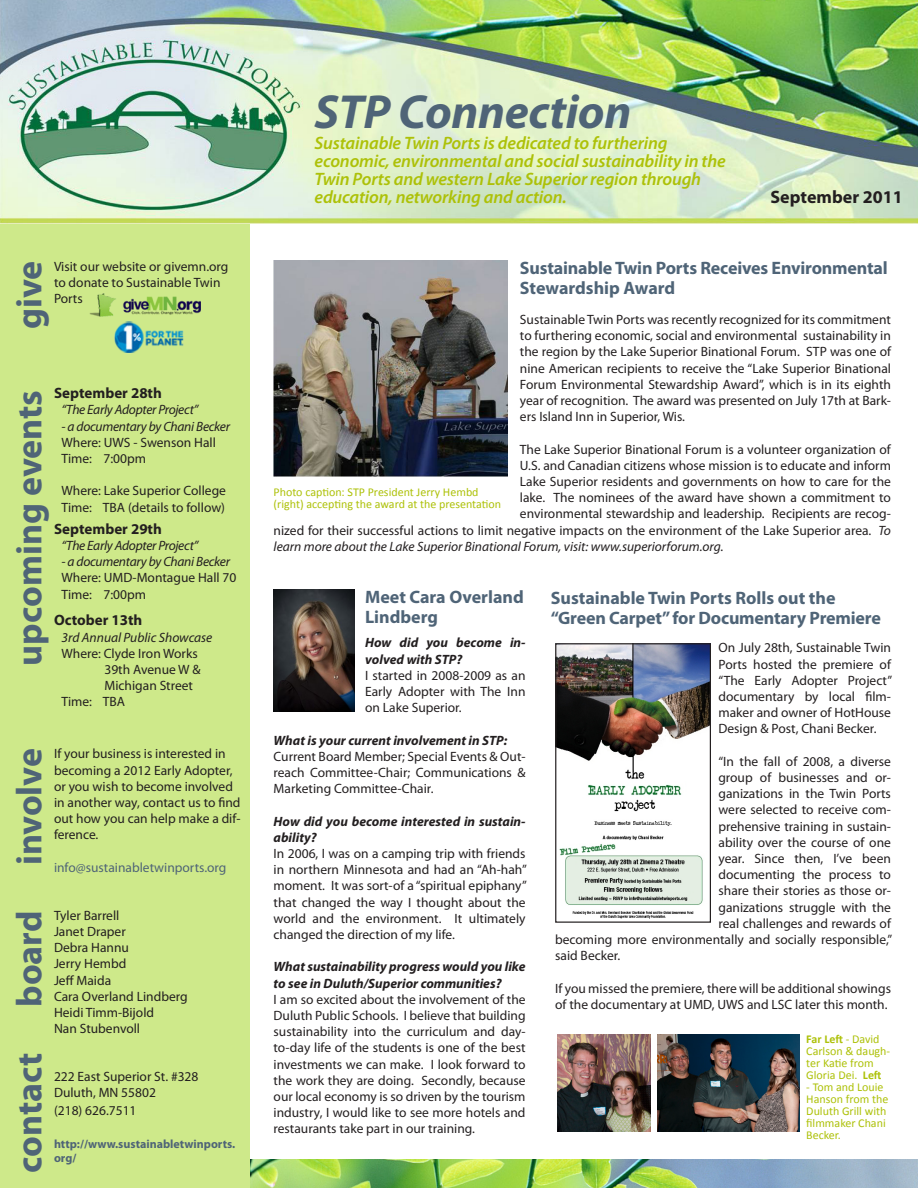
<style>
.page{position:relative;width:918px;height:1188px;background:#fff}
.page>*{position:absolute;margin:0;border:0;box-sizing:border-box;transform-origin:0 0}
.t1{font:italic 700 48px "Myriad Pro";letter-spacing:-.01em;color:#4f6477}
.t2{font:700 36px "Myriad Pro";color:#4f6477}
.t3{font:italic 600 18px/18px "Myriad Pro";letter-spacing:-.01em;color:#adc108}
.t4{font:700 18px/19.5px "Myriad Pro";letter-spacing:-.01em;color:#4f6477}
.t5{font:700 18px "Myriad Pro";color:#231f20}
.t6{font:700 15px "Myriad Pro";color:#231f20}
.t7{font:13.5px/16.2px "Myriad Pro";color:#231f20;text-align:justify}
.t8{font:italic 13.5px "Myriad Pro";letter-spacing:-.015em;color:#231f20}
.t9{font:italic 700 13.5px/16.2px "Myriad Pro";color:#231f20}
.t10{font:13.5px "Myriad Pro";color:#4f6477}
.t11{font:12px/12px "Calibri";color:#adc108}
.t12{font:700 12px/14.4px "Myriad Pro";color:#4f6477}
.s1{font-style:italic}
.s2{font-weight:700}
</style>
<div class="page">
<div style="left:1px;top:223px;width:249px;height:964px;background:#cee98a"></div>
<img style="left:89px;top:293px;width:112px;height:24px">
<img style="left:114px;top:321px;width:70px;height:33px">
<img style="left:0;top:0;width:918px;height:223px">
<img style="left:274px;top:261px;width:234px;height:215px">
<img style="left:274px;top:590px;width:81px;height:122px">
<img style="left:657px;top:1034px;width:143px;height:98px">
<img style="left:557px;top:645px;width:152px;height:274px">
<div style="left:555px;top:643px;width:156px;height:280px;border:1px solid #231f20"></div>
<img style="left:558px;top:1034px;width:92px;height:98px">
<img style="left:250px;top:1160px;width:668px;height:28px">
<p class="t7" style="left:54px;top:258px;width:176px;text-align:left">Visit our website or givemn.org to donate to Sustainable Twin<br>Ports</p>
<p class="t2" style="left:6px;top:329px;width:70px;rotate:-90deg">give</p>
<p class="t6" style="left:54px;top:383px;width:109px">September 28th</p>
<p class="t8" style="left:62px;top:402px;width:138px">“The Early Adopter Project”</p>
<p class="t8" style="left:62px;top:418px;width:170px">- a documentary by Chani Becker</p>
<p class="t7" style="left:62px;top:434px;width:156px">Where: UWS - Swenson Hall</p>
<p class="t7" style="left:62px;top:450px;width:86px">Time: 7:00pm</p>
<p class="t7" style="left:62px;top:483px;width:166px">Where: Lake Superior College</p>
<p class="t7" style="left:62px;top:499px;width:165px">Time: TBA (details to follow)</p>
<p class="t6" style="left:54px;top:519px;width:109px">September 29th</p>
<p class="t8" style="left:62px;top:537px;width:138px">“The Early Adopter Project”</p>
<p class="t8" style="left:62px;top:553px;width:170px">- a documentary by Chani Becker</p>
<p class="t7" style="left:62px;top:570px;width:176px">Where: UMD-Montague Hall 70</p>
<p class="t7" style="left:62px;top:586px;width:86px">Time: 7:00pm</p>
<p class="t2" style="left:6px;top:666px;width:277px;rotate:-90deg">upcoming events</p>
<p class="t6" style="left:54px;top:611px;width:90px">October 13th</p>
<p class="t8" style="left:62px;top:629px;width:152px">3rd Annual Public Showcase</p>
<p class="t7" style="left:62px;top:645px;width:138px">Where: Clyde Iron Works</p>
<p class="t7" style="left:104px;top:661px;width:98px">39th Avenue W &amp;</p>
<p class="t7" style="left:104px;top:677px;width:90px">Michigan Street</p>
<p class="t7" style="left:62px;top:694px;width:65px">Time: TBA</p>
<p class="t2" style="left:6px;top:865px;width:119px;rotate:-90deg">involve</p>
<p class="t7" style="left:54px;top:746px;width:188px;text-align:left">If your business is interested in becoming a 2012 Early Adopter, or you wish to become involved in another way, contact us to find out how you can help make a dif&shy;ference.</p>
<p class="t10" style="left:54px;top:859px;width:174px">info@sustainabletwinports.org</p>
<p class="t2" style="left:6px;top:1007px;width:98px;rotate:-90deg">board</p>
<p class="t2" style="left:6px;top:1173px;width:121px;rotate:-90deg">contact</p>
<p class="t7" style="left:54px;top:907px;width:67px">Tyler Barrell</p>
<p class="t7" style="left:54px;top:923px;width:73px">Janet Draper</p>
<p class="t7" style="left:54px;top:939px;width:76px">Debra Hannu</p>
<p class="t7" style="left:54px;top:955px;width:74px">Jerry Hembd</p>
<p class="t7" style="left:54px;top:972px;width:59px">Jeff Maida</p>
<p class="t7" style="left:54px;top:988px;width:135px">Cara Overland Lindberg</p>
<p class="t7" style="left:54px;top:1004px;width:102px">Heidi Timm-Bijold</p>
<p class="t7" style="left:54px;top:1020px;width:88px">Nan Stubenvoll</p>
<p class="t7" style="left:54px;top:1068px;width:146px">222 East Superior St. #328</p>
<p class="t7" style="left:54px;top:1084px;width:103px">Duluth, MN 55802</p>
<p class="t7" style="left:54px;top:1102px;width:84px">(218) 626.7511</p>
<p class="t12" style="left:54px;top:1136px;width:183px">http://www.sustainabletwinports. org/</p>
<p class="t1" style="left:315px;top:81px;width:318px">STP Connection</p>
<p class="t3" style="left:315px;top:133px;width:355px">Sustainable Twin Ports is dedicated to furthering</p>
<p class="t3" style="left:315px;top:151px;width:413px">economic, environmental and social sustainability in the<br>Twin Ports and western Lake Superior region through</p>
<p class="t3" style="left:315px;top:187px;width:254px">education, networking and action.</p>
<p class="t5" style="left:770px;top:185px;width:134px">September 2011</p>
<p class="t4" style="left:520px;top:258px;width:369px">Sustainable Twin Ports Receives Environmental</p>
<p class="t4" style="left:520px;top:277px;width:157px">Stewardship Award</p>
<p class="t7" style="left:520px;top:311px;width:373px">Sustainable Twin Ports was recently recognized for its commitment to furthering economic, social and environmental sustainability in the region by the Lake Superior Binational Forum. STP was one of nine American recipients to receive the “Lake Superior Binational Forum Environmental Stewardship Award”, which is in its eighth year of recognition. The award was presented on July 17th at Bark&shy;ers Island Inn in Superior, Wis.</p>
<p class="t7" style="left:520px;top:441px;width:372px">The Lake Superior Binational Forum is a volunteer organization of</p>
<p class="t7" style="left:520px;top:457px;width:373px">U.S. and Canadian citizens whose mission is to educate and inform</p>
<p class="t7" style="left:520px;top:473px;width:373px">Lake Superior residents and governments on how to care for the</p>
<p class="t7" style="left:520px;top:489px;width:373px">lake. The nominees of the award have shown a commitment to</p>
<p class="t7" style="left:520px;top:505px;width:373px">environmental stewardship and leadership. Recipients are recog-</p>
<p class="t7" style="left:274px;top:522px;width:619px">nized for their successful actions to limit negative impacts on the environment of the Lake Superior area. <span class="s1">To</span></p>
<p class="t8" style="left:274px;top:538px;width:451px">learn more about the Lake Superior Binational Forum, visit: www.superiorforum.org.</p>
<p class="t11" style="left:274px;top:485px;width:229px">Photo caption: STP President Jerry Hembd (right) accepting the award at the presentation</p>
<p class="t4" style="left:365px;top:587px;width:160px">Meet Cara Overland</p>
<p class="t4" style="left:365px;top:606px;width:74px">Lindberg</p>
<p class="t9" style="left:365px;top:634px;width:162px">How did you become in&shy;volved with STP?</p>
<p class="t7" style="left:365px;top:667px;width:162px">I started in 2008-2009 as an Early Adopter with The Inn on Lake Superior.</p>
<p class="t9" style="left:274px;top:731px;width:235px">What is your current involvement in STP:</p>
<p class="t7" style="left:274px;top:748px;width:254px">Current Board Member; Special Events &amp; Out&shy;reach Committee-Chair; Communications &amp; Marketing Committee-Chair.</p>
<p class="t9" style="left:274px;top:812px;width:254px">How did you become interested in sustain&shy;ability?</p>
<p class="t7" style="left:274px;top:845px;width:255px">In 2006, I was on a camping trip with friends in northern Minnesota and had an “Ah-hah” moment. It was sort-of a “spiritual epiphany” that changed the way I thought about the world and the environment. It ultimately changed the direction of my life.</p>
<p class="t9" style="left:274px;top:958px;width:253px">What sustainability progress would you like to see in Duluth/Superior communities?</p>
<p class="t7" style="left:274px;top:991px;width:254px">I am so excited about the involvement of the Duluth Public Schools. I believe that building sustainability into the curriculum and day&shy;to-day life of the students is one of the best investments we can make. I look forward to the work they are doing. Secondly, because our local economy is so driven by the tourism industry, I would like to see more hotels and restaurants take part in our training.</p>
<p class="t4" style="left:551px;top:588px;width:332px">Sustainable Twin Ports Rolls out the “Green Carpet” for Documentary Premiere</p>
<p class="t7" style="left:718px;top:640px;width:175px">On July 28th, Sustainable Twin Ports hosted the premiere of “The Early Adopter Project” documentary by local film&shy;maker and owner of HotHouse Design &amp; Post, Chani Becker.</p>
<p class="t7" style="left:718px;top:753px;width:174px">“In the fall of 2008, a diverse</p>
<p class="t7" style="left:718px;top:769px;width:174px">group of businesses and or-</p>
<p class="t7" style="left:718px;top:785px;width:174px">ganizations in the Twin Ports</p>
<p class="t7" style="left:718px;top:802px;width:174px">were selected to receive com-</p>
<p class="t7" style="left:718px;top:818px;width:174px">prehensive training in sustain-</p>
<p class="t7" style="left:718px;top:834px;width:174px">ability over the course of one</p>
<p class="t7" style="left:718px;top:850px;width:174px">year. Since then, I’ve been</p>
<p class="t7" style="left:718px;top:866px;width:174px">documenting the process to</p>
<p class="t7" style="left:718px;top:883px;width:174px">share their stories as those or-</p>
<p class="t7" style="left:718px;top:899px;width:174px">ganizations struggle with the</p>
<p class="t7" style="left:718px;top:915px;width:174px">real challenges and rewards of</p>
<p class="t7" style="left:555px;top:931px;width:338px">becoming more environmentally and socially responsible,”</p>
<p class="t7" style="left:555px;top:947px;width:67px">said Becker.</p>
<p class="t7" style="left:555px;top:980px;width:337px">If you missed the premiere, there will be additional showings of the documentary at UMD, UWS and LSC later this month.</p>
<p class="t11" style="left:806px;top:1033px;width:86px"><span class="s2">Far Left</span> - David<br>Carlson &amp; daugh&shy;ter Katie from<br>Gloria Dei. <span class="s2">Left</span></p>
<p class="t11" style="left:806px;top:1081px;width:84px">- Tom and Louie<br>Hanson from the<br>Duluth Grill with filmmaker Chani<br>Becker.</p>
</div>
